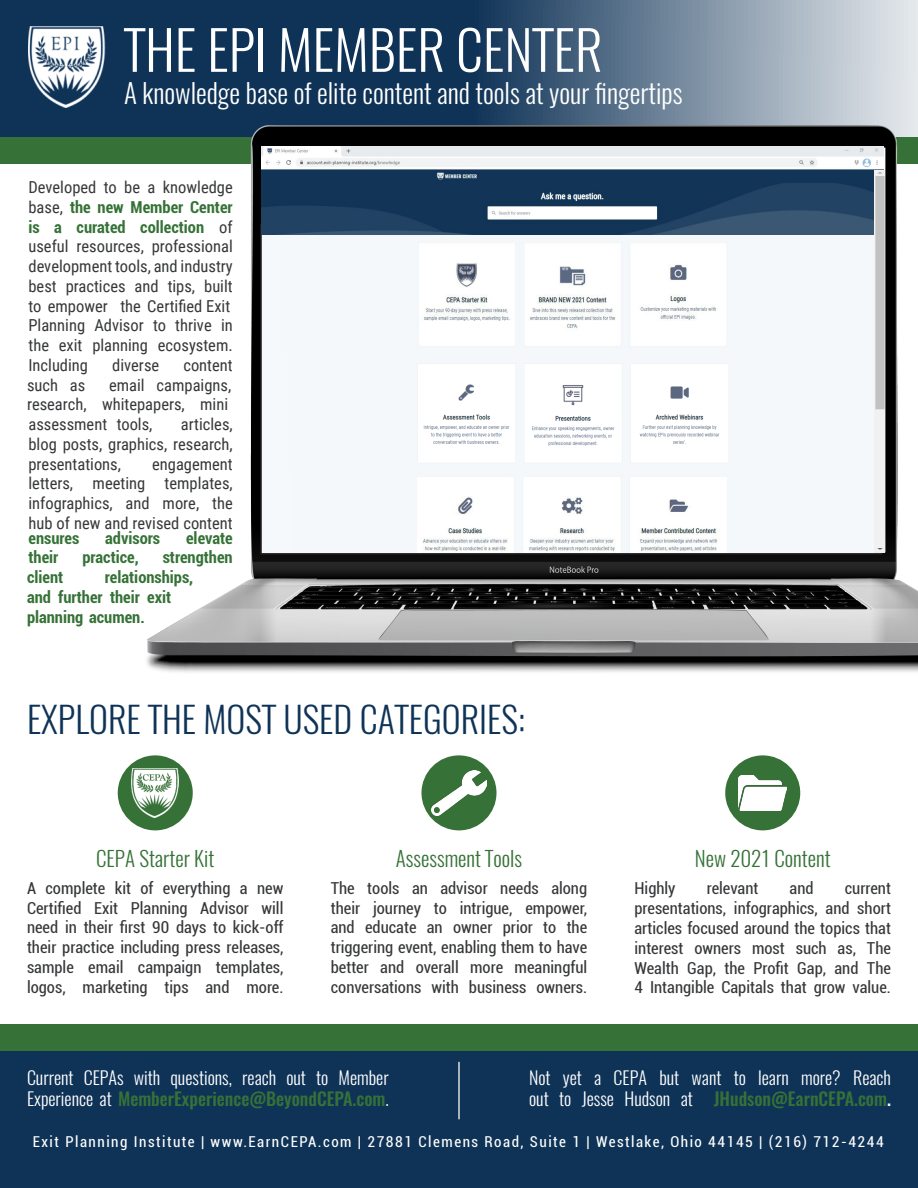
<style>
.page{position:relative;width:918px;height:1188px;background:#fff}
.page>*{position:absolute;margin:0;border:0;box-sizing:border-box;transform-origin:0 0}
.t1{font:300 54px "Oswald";color:#fff}
.t2{font:300 36px "Oswald";color:#0f3357}
.t3{font:300 27px "Oswald";color:#fff}
.green_oswald{font:300 21px "Oswald";color:#367237}
.t4{font:300 18px/21.6px "Oswald";color:#fff}
.t5{font:500 18px "Oswald";color:#367237}
.Paragraph_Style_5{font:condensed 16.5px/19.8px "Roboto";color:#353739;text-align:justify}
.t6{font:16.5px/19.8px "Roboto Condensed";color:#353739}
.t7{font:700 condensed 16.5px/19.8px "Roboto";color:#367237}
.t8{font:condensed 15px "Roboto";letter-spacing:.1em;color:#fff}
.s1{font-family:"Roboto";font-weight:700;font-stretch:condensed;color:#367237}
.s2{font-weight:500;color:#367237}
.s3{font-weight:300;color:#fff}
.s4{color:#fff}
</style>
<div class="page">
<svg style="left:0;top:0;width:918px;height:137px;fill:#0f3357"></svg>
<div style="left:0;top:1051px;width:918px;height:137px;background:#0f3357"></div>
<div style="left:0;top:137px;width:918px;height:26px;background:#367237"></div>
<img style="left:145px;top:125px;width:773px;height:547px">
<div style="left:261px;top:225px;width:621px;height:329px;background:#f5f9fc"></div>
<img style="left:280px;top:234px;width:594px;height:94px">
<img style="left:423px;top:384px;width:296px;height:62px">
<img style="left:422px;top:497px;width:295px;height:54px">
<img style="left:262px;top:147px;width:622px;height:87px">
<img style="left:874px;top:170px;width:11px;height:383px">
<div style="left:725px;top:755px;width:75px;height:75px;background:#367237;border-radius:50%"></div>
<img style="left:739px;top:775px;width:48px;height:35px">
<div style="left:118px;top:755px;width:75px;height:75px;background:#367237;border-radius:50%"></div>
<img style="left:132px;top:768px;width:47px;height:50px">
<div style="left:421px;top:755px;width:76px;height:75px;background:#367237;border-radius:50%"></div>
<img style="left:431px;top:771px;width:56px;height:44px">
<hr style="left:458px;top:1062px;width:2px;height:57px;background:#ddd">
<img style="left:28px;top:27px;width:81px;height:81px">
<div style="left:0;top:1025px;width:918px;height:26px;background:#367237"></div>
<p class="t1" style="left:124px;top:14px;width:480px">THE EPI MEMBER CENTER</p>
<p class="t3" style="left:124px;top:75px;width:560px">A knowledge base of elite content and tools at your fingertips</p>
<p class="t6" style="left:28px;top:177px;width:206px">Developed to be a knowledge base, <span class="s1">the new Member Center is a curated collection</span> of useful resources, professional development tools, and industry best practices and tips, built to empower the Certified Exit<br>Planning Advisor to thrive in the exit planning ecosystem.<br>Including</p>
<p class="t6" style="left:112px;top:354px;width:49px">diverse</p>
<p class="t6" style="left:183px;top:354px;width:51px">content</p>
<p class="t6" style="left:27px;top:374px;width:60px">such as</p>
<p class="t6" style="left:27px;top:374px;width:206px;text-indent:82px">email campaigns, research, whitepapers, mini assessment tools,</p>
<p class="t6" style="left:28px;top:414px;width:206px;text-align:justify;text-indent:152px">articles, blog posts, graphics, research, presentations,</p>
<p class="t6" style="left:28px;top:453px;width:206px;text-align:justify;text-indent:124px">engagement letters, meeting templates, infographics, and more, the hub of new and revised content</p>
<p class="t7" style="left:29px;top:527px;width:52px">ensures</p>
<p class="t7" style="left:105px;top:527px;width:56px">advisors</p>
<p class="t7" style="left:186px;top:527px;width:48px">elevate</p>
<p class="t7" style="left:29px;top:547px;width:31px">their</p>
<p class="t7" style="left:82px;top:547px;width:58px">practice,</p>
<p class="t7" style="left:163px;top:547px;width:72px">strengthen</p>
<p class="t7" style="left:27px;top:567px;width:38px">client</p>
<p class="t7" style="left:27px;top:567px;width:168px;text-indent:78px">relationships, and further their exit planning acumen.</p>
<p class="t2" style="left:27px;top:695px;width:499px">EXPLORE THE MOST USED CATEGORIES:</p>
<p class="green_oswald" style="left:96px;top:844px;width:120px">CEPA Starter Kit</p>
<p class="Paragraph_Style_5" style="left:27px;top:877px;width:258px">A complete kit of everything a new Certified Exit Planning Advisor will need in their first 90 days to kick-off their practice including press releases, sample email campaign templates, logos, marketing tips and more.</p>
<p class="green_oswald" style="left:396px;top:844px;width:128px">Assessment Tools</p>
<p class="Paragraph_Style_5" style="left:331px;top:877px;width:258px">The tools an advisor needs along their journey to intrigue, empower, and educate an owner prior to the triggering event, enabling them to have better and overall more meaningful conversations with business owners.</p>
<p class="green_oswald" style="left:695px;top:845px;width:137px">New 2021 Content</p>
<p class="Paragraph_Style_5" style="left:634px;top:878px;width:43px">Highly</p>
<p class="Paragraph_Style_5" style="left:707px;top:878px;width:53px">relevant</p>
<p class="Paragraph_Style_5" style="left:790px;top:878px;width:26px">and</p>
<p class="Paragraph_Style_5" style="left:634px;top:878px;width:258px;text-indent:210px">current presentations, infographics, and short articles focused around the topics that interest owners most such as, The Wealth Gap, the Profit Gap, and The 4 Intangible Capitals that grow value.</p>
<p class="t4" style="left:27px;top:1067px;width:363px">Current CEPAs with questions, reach out to Member<br>Experience at <span class="s2">MemberExperience@BeyondCEPA.com</span>.</p>
<p class="t4" style="left:529px;top:1067px;width:363px">Not yet a CEPA but want to learn more? Reach</p>
<p class="t5" style="left:529px;top:1090px;width:363px"><span class="s3">out to Jesse Hudson at</span> JHudson@EarnCEPA.com<span class="s4">.</span></p>
<p class="t8" style="left:33px;top:1132px;width:852px">Exit Planning Institute | www.EarnCEPA.com | 27881 Clemens Road, Suite 1 | Westlake, Ohio 44145 | (216) 712-4244</p>
</div>
